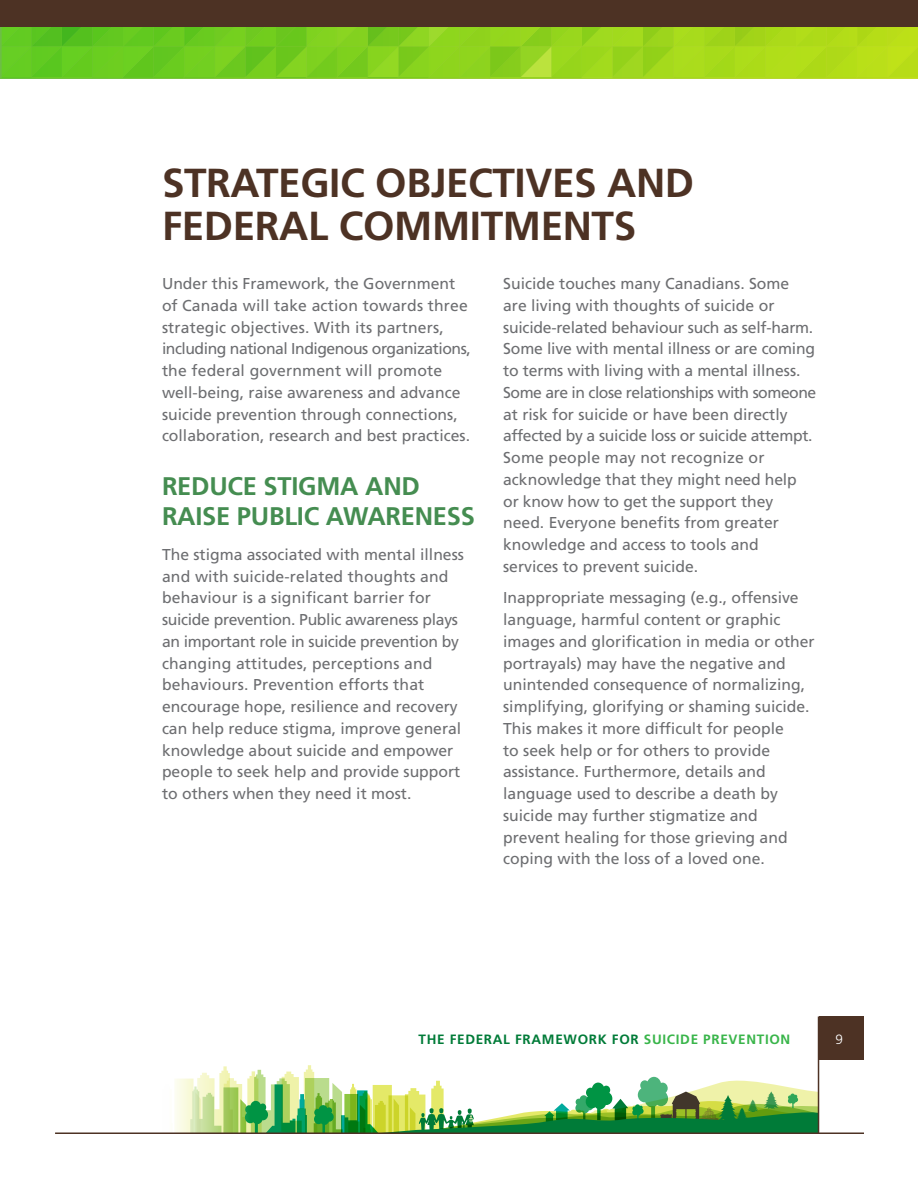
<style>
.page{position:relative;width:918px;height:1188px;background:#fff}
.page>*{position:absolute;margin:0;border:0;box-sizing:border-box;transform-origin:0 0}
.t1{font:700 40.5px/43.5px "Frutiger LT Std";letter-spacing:-.01em;color:#4d3224}
.H2B{font:700 25.5px/30px "Frutiger LT Std";letter-spacing:-.01em;color:#458d51}
.Body{font:15.75px/21.8px "Frutiger LT Std";color:#6d6e71}
.t2{font:700 13.5px "Frutiger LT Std";letter-spacing:.05em;color:#007b38}
.t3{font:300 13.5px "Frutiger LT Std";color:#fff}
.s1{color:#39b54a}
</style>
<div class="page">
<hr style="left:0;top:0;width:1px;height:78px;background:#6dbe45">
<svg style="left:2px;top:27px;width:916px;height:51px;background:#8ad21d"></svg>
<div style="left:0;top:0;width:918px;height:27px;background:#4d3224"></div>
<div style="left:819px;top:1017px;width:45px;height:43px;background:#4d3224"></div>
<svg style="left:175px;top:1065px;width:643px;height:67px"></svg>
<hr style="left:818px;top:1016px;width:1px;height:117px;background:#4d3224">
<hr style="left:55px;top:1132px;width:809px;height:2px;background:#4d3224">
<h1 class="t1" style="left:162px;top:161px;width:534px">STRATEGIC OBJECTIVES AND<br>FEDERAL COMMITMENTS</h1>
<p class="Body" style="left:162px;top:273px;width:310px">Under this Framework, the Government of Canada will take action towards three strategic objectives. With its partners, including national Indigenous organizations, the federal government will promote well-being, raise awareness and advance suicide prevention through connections, collaboration, research and best practices.</p>
<p class="H2B" style="left:162px;top:471px;width:314px">REDUCE STIGMA AND<br>RAISE PUBLIC AWARENESS</p>
<p class="Body" style="left:162px;top:544px;width:303px">The stigma associated with mental illness and with suicide-related thoughts and behaviour is a significant barrier for suicide prevention. Public awareness plays an important role in suicide prevention by changing attitudes, perceptions and behaviours. Prevention efforts that encourage hope, resilience and recovery can help reduce stigma, improve general knowledge about suicide and empower people to seek help and provide support to others when they need it most.</p>
<p class="Body" style="left:503px;top:273px;width:315px">Suicide touches many Canadians. Some are living with thoughts of suicide or suicide-related behaviour such as self-harm.<br>Some live with mental illness or are coming to terms with living with a mental illness.<br>Some are in close relationships with someone at risk for suicide or have been directly affected by a suicide loss or suicide attempt.<br>Some people may not recognize or acknowledge that they might need help<br>or know how to get the support they need. Everyone benefits from greater knowledge and access to tools and services to prevent suicide.</p>
<p class="Body" style="left:503px;top:587px;width:313px">Inappropriate messaging (e.g., offensive language, harmful content or graphic images and glorification in media or other portrayals) may have the negative and unintended consequence of normalizing, simplifying, glorifying or shaming suicide.<br>This makes it more difficult for people<br>to seek help or for others to provide assistance. Furthermore, details and language used to describe a death by suicide may further stigmatize and prevent healing for those grieving and coping with the loss of a loved one.</p>
<p class="t2" style="left:419px;top:1031px;width:373px">THE FEDERAL FRAMEWORK FOR <span class="s1">SUICIDE PREVENTION</span></p>
<p class="t3" style="left:835px;top:1031px;width:9px">9</p>
</div>
